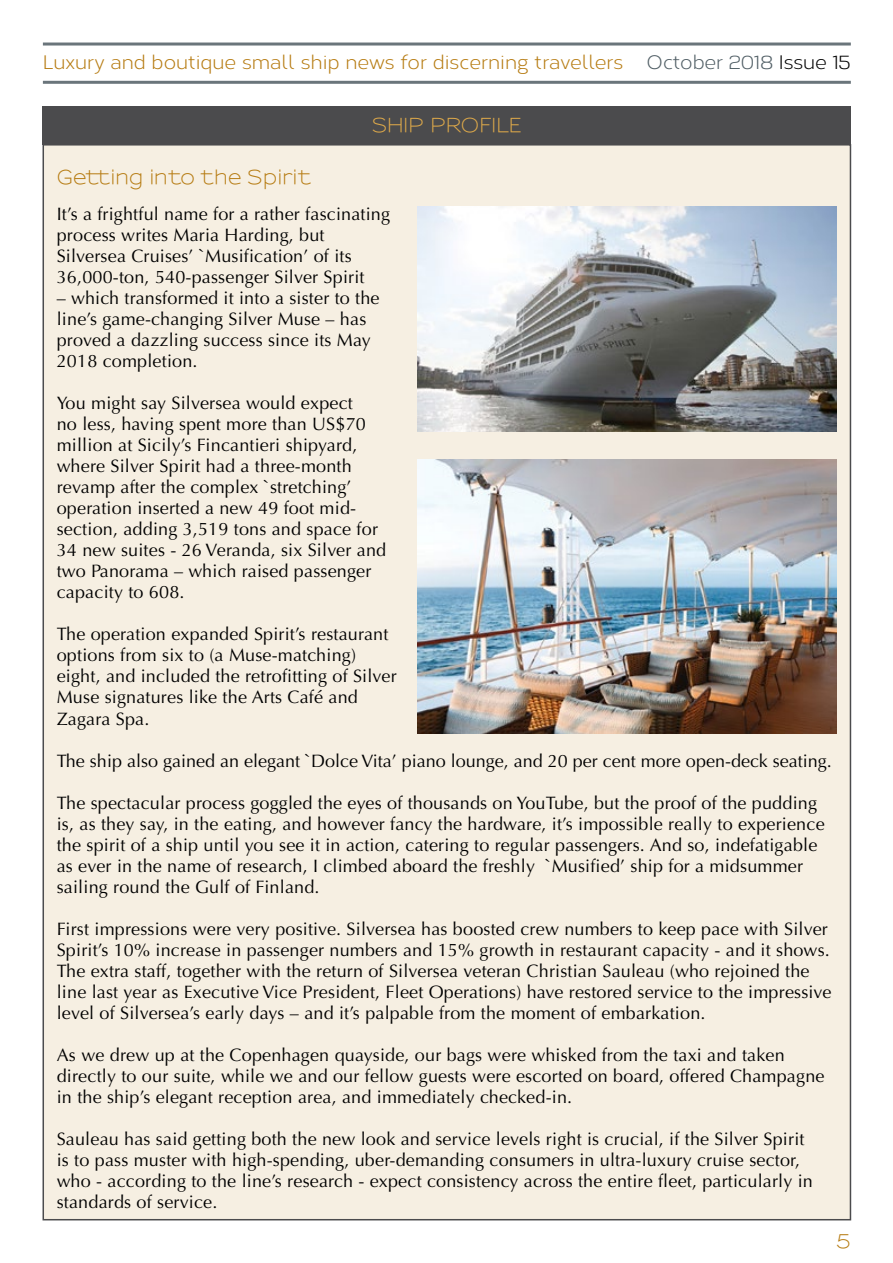
<style>
.page{position:relative;width:893px;height:1263px;background:#fff}
.page>*{position:absolute;margin:0;border:0;box-sizing:border-box;transform-origin:0 0}
.t1{font:19.5px "Corbert";color:#b67b11}
.t2{font:600 19.5px "Sansumi";letter-spacing:.01em;color:#b67b11}
.t3{font:600 19.5px "Sansumi";letter-spacing:-.055em;color:#dea94a}
.t4{font:18px/21px "Optima";letter-spacing:.01em;color:#000}
.s1{color:#4f5d64}
.s2{color:#000}
</style>
<div class="page">
<hr style="left:43px;top:43px;width:808px;height:3px;background:#6a757b">
<hr style="left:43px;top:81px;width:808px;height:3px;background:#6a757b">
<div style="left:43px;top:145px;width:807px;height:1075px;background:#f6efe2"></div>
<div style="left:43px;top:106px;width:808px;height:38px;background:#4b4b4d"></div>
<img style="left:418px;top:206px;width:419px;height:226px">
<img style="left:418px;top:460px;width:419px;height:273px">
<p class="t1" style="left:43px;top:49px;width:809px">Luxury and boutique small ship news for discerning travellers <span class="s1">October 2018</span> <span class="s2">Issue 15</span></p>
<p class="t3" style="left:372px;top:115px;width:152px">SHIP PROFILE</p>
<p class="t2" style="left:57px;top:167px;width:256px">Getting into the Spirit</p>
<p class="t4" style="left:57px;top:204px;width:335px">It’s a frightful name for a rather fascinating process writes Maria Harding, but Silversea Cruises’ `Musification’ of its 36,000-ton, 540-passenger Silver Spirit</p>
<p class="t4" style="left:57px;top:288px;width:324px">– which transformed it into a sister to the line’s game-changing Silver Muse – has proved a dazzling success since its May 2018 completion.</p>
<p class="t4" style="left:57px;top:393px;width:331px">You might say Silversea would expect<br>no less, having spent more than US$70 million at Sicily’s Fincantieri shipyard, where Silver Spirit had a three-month revamp after the complex `stretching’ operation inserted a new 49 foot mid&shy;section, adding 3,519 tons and space for 34 new suites - 26 Veranda, six Silver and two Panorama – which raised passenger capacity to 608.</p>
<p class="t4" style="left:57px;top:624px;width:341px">The operation expanded Spirit’s restaurant options from six to (a Muse-matching) eight, and included the retrofitting of Silver Muse signatures like the Arts Café and Zagara Spa.</p>
<p class="t4" style="left:57px;top:750px;width:776px">The ship also gained an elegant `Dolce Vita’ piano lounge, and 20 per cent more open-deck seating.</p>
<p class="t4" style="left:57px;top:792px;width:769px">The spectacular process goggled the eyes of thousands on YouTube, but the proof of the pudding is, as they say, in the eating, and however fancy the hardware, it’s impossible really to experience the spirit of a ship until you see it in action, catering to regular passengers. And so, indefatigable as ever in the name of research, I climbed aboard the freshly `Musified’ ship for a midsummer sailing round the Gulf of Finland.</p>
<p class="t4" style="left:57px;top:918px;width:776px">First impressions were very positive. Silversea has boosted crew numbers to keep pace with Silver Spirit’s 10% increase in passenger numbers and 15% growth in restaurant capacity - and it shows.<br>The extra staff, together with the return of Silversea veteran Christian Sauleau (who rejoined the line last year as Executive Vice President, Fleet Operations) have restored service to the impressive level of Silversea’s early days – and it’s palpable from the moment of embarkation.</p>
<p class="t4" style="left:57px;top:1044px;width:769px">As we drew up at the Copenhagen quayside, our bags were whisked from the taxi and taken directly to our suite, while we and our fellow guests were escorted on board, offered Champagne in the ship’s elegant reception area, and immediately checked-in.</p>
<p class="t4" style="left:57px;top:1128px;width:758px">Sauleau has said getting both the new look and service levels right is crucial, if the Silver Spirit is to pass muster with high-spending, uber-demanding consumers in ultra-luxury cruise sector, who - according to the line’s research - expect consistency across the entire fleet, particularly in standards of service.</p>
<p class="t2" style="left:835px;top:1231px;width:18px">5</p>
</div>
